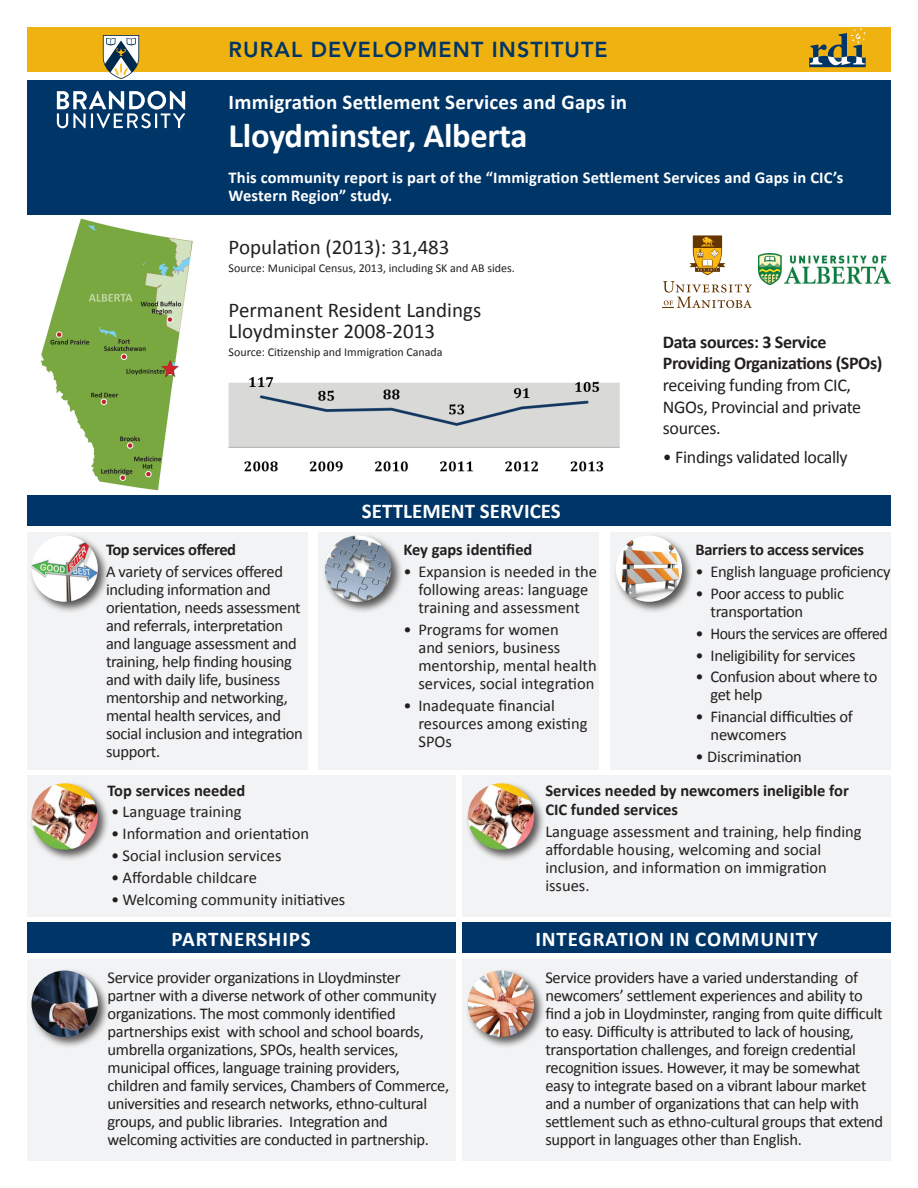
<style>
.page{position:relative;width:918px;height:1188px;background:#fff}
.page>*{position:absolute;margin:0;border:0;box-sizing:border-box;transform-origin:0 0}
.t1{font:700 34.5px "Calibri";letter-spacing:-.01em;color:#fff}
.t2{font:800 21.45px "Avenir LT Std";letter-spacing:.05em;color:#003667}
.t3{font:21px/21px "Calibri";color:#231f20}
.t4{font:700 21px "Calibri";letter-spacing:.01em;color:#fff}
.t5{font:700 21px "Calibri";letter-spacing:.04em;color:#fff}
.t6{font:18px/21.6px "Calibri";letter-spacing:-.02em;color:#231f20}
.t7{font:700 18px/21.6px "Calibri";letter-spacing:-.02em;color:#231f20}
.t8{font:16.5px/18px "Calibri";letter-spacing:-.02em;color:#231f20}
.t9{font:16.5px/18px "Calibri";color:#231f20}
.t10{font:700 16.5px/18px "Calibri";letter-spacing:.01em;color:#fff}
.t11{font:700 16.5px/19.5px "Calibri";color:#231f20}
.t12{font:700 16.5px "Calibri";letter-spacing:-.02em;color:#231f20}
.t13{font:12px "Calibri";color:#231f20}
</style>
<div class="page">
<img style="left:40px;top:218px;width:153px;height:273px">
<div style="left:27px;top:532px;width:281px;height:238px;background:#f2f3f4"></div>
<div style="left:319px;top:532px;width:280px;height:238px;background:#f2f3f4"></div>
<div style="left:610px;top:532px;width:281px;height:238px;background:#f2f3f4"></div>
<div style="left:27px;top:776px;width:428px;height:141px;background:#f2f3f4"></div>
<div style="left:463px;top:776px;width:428px;height:141px;background:#f2f3f4"></div>
<div style="left:27px;top:960px;width:428px;height:201px;background:#f2f3f4"></div>
<div style="left:463px;top:960px;width:428px;height:201px;background:#f2f3f4"></div>
<div style="left:27px;top:80px;width:864px;height:134px;background:#003667"></div>
<div style="left:27px;top:27px;width:864px;height:45px;background:#efb211"></div>
<svg style="left:103px;top:35px;width:36px;height:44px;background:#a2abab"></svg>
<svg style="left:57px;top:91px;width:128px;height:37px"></svg>
<svg style="left:809px;top:28px;width:57px;height:39px"></svg>
<div style="left:27px;top:495px;width:864px;height:31px;background:#003667"></div>
<div style="left:27px;top:922px;width:428px;height:31px;background:#003667"></div>
<div style="left:463px;top:922px;width:428px;height:31px;background:#003667"></div>
<div style="left:29px;top:533px;width:81px;height:81px;background:#231f20;opacity:.75"></div>
<img style="left:32px;top:535px;width:66px;height:67px;border-radius:33px">
<div style="left:29px;top:781px;width:81px;height:81px;background:#231f20;opacity:.75"></div>
<img style="left:32px;top:783px;width:66px;height:67px;border-radius:33px">
<div style="left:465px;top:781px;width:81px;height:81px;background:#231f20;opacity:.75"></div>
<img style="left:468px;top:783px;width:66px;height:67px;border-radius:33px">
<div style="left:29px;top:968px;width:81px;height:81px;background:#231f20;opacity:.75"></div>
<img style="left:32px;top:971px;width:66px;height:66px">
<div style="left:465px;top:968px;width:81px;height:81px;background:#231f20;opacity:.75"></div>
<img style="left:468px;top:971px;width:66px;height:66px;border-radius:33px">
<div style="left:613px;top:533px;width:81px;height:81px;background:#231f20;opacity:.75"></div>
<img style="left:616px;top:535px;width:66px;height:67px;border-radius:33px">
<div style="left:322px;top:533px;width:81px;height:81px;background:#231f20;opacity:.75"></div>
<img style="left:325px;top:535px;width:66px;height:67px;border-radius:33px">
<img style="left:228px;top:376px;width:392px;height:96px">
<img style="left:759px;top:253px;width:132px;height:31px">
<svg style="left:663px;top:235px;width:89px;height:73px"></svg>
<div style="left:161px;top:360px;width:18px;height:18px;background:#231f20;opacity:.75"></div>
<svg style="left:162px;top:360px;width:16px;height:17px"></svg>
<h2 class="t2" style="left:229px;top:37px;width:381px">RURAL DEVELOPMENT INSTITUTE</h2>
<p class="t4" style="left:229px;top:89px;width:400px">Immigration Settlement Services and Gaps in</p>
<h1 class="t1" style="left:229px;top:113px;width:300px">Lloydminster, Alberta</h1>
<p class="t10" style="left:229px;top:168px;width:616px">This community report is part of the “Immigration Settlement Services and Gaps in CIC’s<br>Western Region” study.</p>
<p class="t3" style="left:229px;top:237px;width:222px">Population (2013): 31,483</p>
<p class="t13" style="left:229px;top:261px;width:288px">Source: Municipal Census, 2013, including SK and AB sides.</p>
<p class="t3" style="left:229px;top:299px;width:254px">Permanent Resident Landings<br>Lloydminster 2008-2013</p>
<p class="t13" style="left:229px;top:344px;width:215px">Source: Citizenship and Immigration Canada</p>
<p class="t12" style="left:106px;top:539px;width:132px">Top services offered</p>
<p class="t8" style="left:106px;top:563px;width:198px">A variety of services offered including information and orientation, needs assessment and referrals, interpretation and language assessment and training, help finding housing and with daily life, business mentorship and networking, mental health services, and social inclusion and integration support.</p>
<p class="t4" style="left:362px;top:498px;width:200px">SETTLEMENT SERVICES</p>
<p class="t11" style="left:403px;top:540px;width:131px">Key gaps identified</p>
<p class="t9" style="left:403px;top:563px;width:195px;text-align:center">• Expansion is needed in the following areas: language training and assessment</p>
<p class="t9" style="left:418px;top:620px;width:180px;text-indent:-15px">• Programs for women<br>and seniors, business mentorship, mental health services, social integration</p>
<p class="t9" style="left:418px;top:696px;width:171px;text-indent:-15px">• Inadequate financial resources among existing<br>SPOs</p>
<p class="t7" style="left:663px;top:331px;width:221px">Data sources: 3 Service<br>Providing Organizations (SPOs)</p>
<p class="t6" style="left:663px;top:374px;width:200px">receiving funding from CIC,<br>NGOs, Provincial and private sources.</p>
<p class="t6" style="left:663px;top:447px;width:186px">• Findings validated locally</p>
<p class="t12" style="left:696px;top:539px;width:170px">Barriers to access services</p>
<p class="t8" style="left:696px;top:563px;width:197px">• English language proficiency</p>
<p class="t8" style="left:711px;top:584px;width:135px;text-indent:-15px">• Poor access to public transportation</p>
<p class="t8" style="left:696px;top:624px;width:194px">• Hours the services are offered</p>
<p class="t8" style="left:696px;top:646px;width:161px">• Ineligibility for services</p>
<p class="t8" style="left:711px;top:668px;width:168px;text-indent:-15px">• Confusion about where to get help</p>
<p class="t8" style="left:711px;top:708px;width:144px;text-indent:-15px">• Financial difficulties of newcomers</p>
<p class="t8" style="left:696px;top:748px;width:108px">• Discrimination</p>
<p class="t11" style="left:108px;top:780px;width:139px">Top services needed</p>
<p class="t9" style="left:111px;top:803px;width:132px">• Language training</p>
<p class="t9" style="left:111px;top:825px;width:199px">• Information and orientation</p>
<p class="t9" style="left:111px;top:847px;width:172px">• Social inclusion services</p>
<p class="t9" style="left:111px;top:869px;width:147px">• Affordable childcare</p>
<p class="t9" style="left:111px;top:890px;width:236px">• Welcoming community initiatives</p>
<p class="t11" style="left:545px;top:780px;width:305px">Services needed by newcomers ineligible for<br>CIC funded services</p>
<p class="t9" style="left:545px;top:823px;width:318px">Language assessment and training, help finding affordable housing, welcoming and social inclusion, and information on immigration issues.</p>
<p class="t4" style="left:172px;top:925px;width:37px">PArtners</p>
<p class="t4" style="left:268px;top:925px;width:24px">hips</p>
<p class="t5" style="left:536px;top:925px;width:284px">INTEGRATION IN COMMUNITY</p>
<p class="t8" style="left:108px;top:968px;width:343px">Service provider organizations in Lloydminster partner with a diverse network of other community organizations. The most commonly identified partnerships exist with school and school boards, umbrella organizations, SPOs, health services, municipal offices, language training providers, children and family services, Chambers of Commerce, universities and research networks, ethno-cultural groups, and public libraries. Integration and welcoming activities are conducted in partnership.</p>
<p class="t8" style="left:545px;top:968px;width:339px">Service providers have a varied understanding of newcomers’ settlement experiences and ability to find a job in Lloydminster, ranging from quite difficult to easy. Difficulty is attributed to lack of housing, transportation challenges, and foreign credential recognition issues. However, it may be somewhat easy to integrate based on a vibrant labour market and a number of organizations that can help with settlement such as ethno-cultural groups that extend support in languages other than English.</p>
</div>
